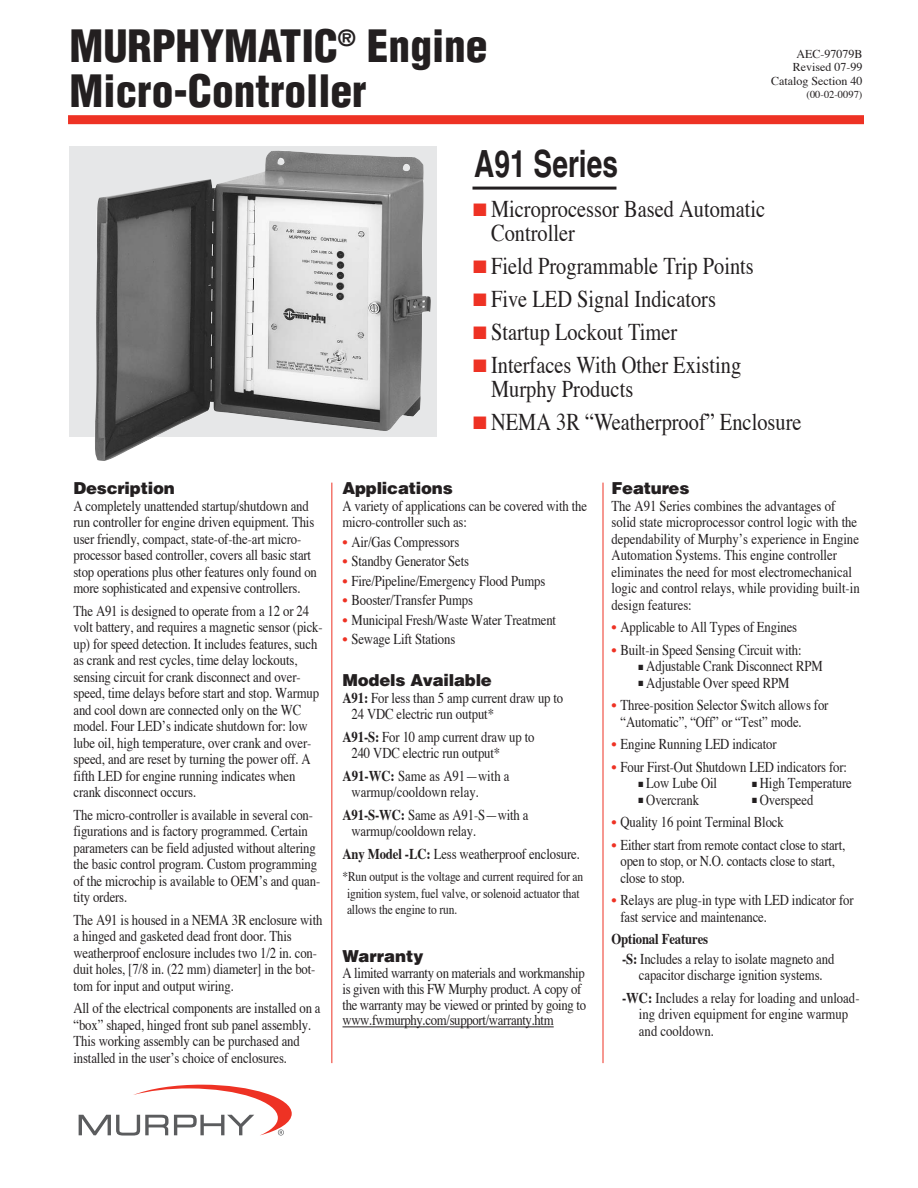
<style>
.page{position:relative;width:918px;height:1188px;background:#fff}
.page>*{position:absolute;margin:0;border:0;box-sizing:border-box;transform-origin:0 0}
.t1{font:900 condensed 43.5px/45px "Helvetica";color:#231f20}
.t2{font:700 37.5px "Helvetica";color:#231f20;scale:.75 1}
.t3{font:24px/24px "Times";color:#231f20;scale:.85 1}
.t4{font:900 16.5px "Helvetica";letter-spacing:-.015em;color:#231f20}
.t5{font:15px/16.5px "Times";letter-spacing:-.01em;color:#231f20;scale:.85 1}
.t6{font:13.5px/16.5px "Times";letter-spacing:-.01em;color:#231f20;scale:.85 1}
.t7{font:12px/13.5px "Times";color:#231f20;text-align:right}
.t8{font:10.5px "Times";color:#231f20}
.s1{color:#ee3224}
.s2{font-weight:700;color:#ee3224}
.s3{font-weight:700}
</style>
<div class="page">
<hr style="left:472px;top:187px;width:144px;height:3px;background:#231f20">
<hr style="left:342px;top:1026px;width:212px;height:1px;background:#231f20">
<hr style="left:332px;top:483px;width:1px;height:580px;background:#ee3224">
<hr style="left:603px;top:483px;width:1px;height:580px;background:#ee3224">
<div style="left:69px;top:146px;width:367px;height:291px;background:#e6e7e8"></div>
<img style="left:95px;top:150px;width:336px;height:311px">
<div style="left:68px;top:115px;width:796px;height:9px;background:#ee3224"></div>
<svg style="left:79px;top:1085px;width:213px;height:51px"></svg>
<h1 class="t1" style="left:70px;top:27px;width:420px">MURPHYMATIC<sup>®</sup> Engine<br>Micro-Controller</h1>
<p class="t7" style="left:771px;top:48px;width:93px">AEC-97079B<br>Revised 07-99<br>Catalog Section 40</p>
<p class="t8" style="left:807px;top:90px;width:57px">(00-02-0097)</p>
<p class="t4" style="left:74px;top:483px;width:103px">Description</p>
<p class="t5" style="left:74px;top:499px;width:288px">A completely unattended startup/shutdown and run controller for engine driven equipment. This user friendly, compact, state-of-the-art micro&shy;processor based controller, covers all basic start stop operations plus other features only found on more sophisticated and expensive controllers.</p>
<p class="t5" style="left:74px;top:604px;width:295px">The A91 is designed to operate from a 12 or 24 volt battery, and requires a magnetic sensor (pick&shy;up) for speed detection. It includes features, such as crank and rest cycles, time delay lockouts, sensing circuit for crank disconnect and over&shy;speed, time delays before start and stop. Warmup and cool down are connected only on the WC model. Four LED’s indicate shutdown for: low lube oil, high temperature, over crank and over&shy;speed, and are reset by turning the power off. A fifth LED for engine running indicates when crank disconnect occurs.</p>
<p class="t5" style="left:74px;top:808px;width:292px">The micro-controller is available in several con&shy;figurations and is factory programmed. Certain parameters can be field adjusted without altering the basic control program. Custom programming of the microchip is available to OEM’s and quan&shy;tity orders.</p>
<p class="t5" style="left:74px;top:913px;width:294px">The A91 is housed in a NEMA 3R enclosure with a hinged and gasketed dead front door. This weatherproof enclosure includes two 1/2 in. con&shy;duit holes, [7/8 in. (22 mm) diameter] in the bot&shy;tom for input and output wiring.</p>
<p class="t5" style="left:74px;top:1001px;width:292px">All of the electrical components are installed on a “box” shaped, hinged front sub panel assembly.<br>This working assembly can be purchased and installed in the user’s choice of enclosures.</p>
<h2 class="t2" style="left:474px;top:150px;width:193px">A91 Series</h2>
<h3 class="t3" style="left:491px;top:199px;width:324px;text-indent:-18px"><span class="s1">■</span> Microprocessor Based Automatic<br>Controller</h3>
<h3 class="t3" style="left:473px;top:256px;width:332px"><span class="s1">■</span> Field Programmable Trip Points</h3>
<h3 class="t3" style="left:473px;top:289px;width:287px"><span class="s1">■</span> Five LED Signal Indicators</h3>
<h3 class="t3" style="left:473px;top:322px;width:242px"><span class="s1">■</span> Startup Lockout Timer</h3>
<h3 class="t3" style="left:491px;top:355px;width:296px;text-indent:-18px"><span class="s1">■</span> Interfaces With Other Existing<br>Murphy Products</h3>
<h3 class="t3" style="left:473px;top:412px;width:388px"><span class="s1">■</span> NEMA 3R “Weatherproof” Enclosure</h3>
<p class="t4" style="left:342px;top:483px;width:112px">Applications</p>
<p class="t5" style="left:342px;top:499px;width:289px">A variety of applications can be covered with the micro-controller such as:</p>
<p class="t5" style="left:342px;top:535px;width:139px"><span class="s2">•</span> Air/Gas Compressors</p>
<p class="t5" style="left:342px;top:554px;width:151px"><span class="s2">•</span> Standby Generator Sets</p>
<p class="t5" style="left:342px;top:574px;width:240px"><span class="s2">•</span> Fire/Pipeline/Emergency Flood Pumps</p>
<p class="t5" style="left:342px;top:593px;width:155px"><span class="s2">•</span> Booster/Transfer Pumps</p>
<p class="t5" style="left:342px;top:613px;width:253px"><span class="s2">•</span> Municipal Fresh/Waste Water Treatment</p>
<p class="t5" style="left:342px;top:632px;width:134px"><span class="s2">•</span> Sewage Lift Stations</p>
<p class="t4" style="left:342px;top:675px;width:151px">Models Available</p>
<p class="t5" style="left:351px;top:691px;width:251px;text-indent:-9px"><span class="s3">A91:</span> For less than 5 amp current draw up to<br>24 VDC electric run output*</p>
<p class="t5" style="left:351px;top:730px;width:217px;text-indent:-9px"><span class="s3">A91-S:</span> For 10 amp current draw up to<br>240 VDC electric run output*</p>
<p class="t5" style="left:351px;top:769px;width:188px;text-indent:-9px"><span class="s3">A91-WC:</span> Same as A91—with a warmup/cooldown relay.</p>
<p class="t5" style="left:351px;top:808px;width:210px;text-indent:-9px"><span class="s3">A91-S-WC:</span> Same as A91-S—with a warmup/cooldown relay.</p>
<p class="t5" style="left:342px;top:847px;width:281px"><span class="s3">Any Model -LC:</span> Less weatherproof enclosure.</p>
<p class="t6" style="left:347px;top:870px;width:280px;text-indent:-5px">*Run output is the voltage and current required for an ignition system, fuel valve, or solenoid actuator that allows the engine to run.</p>
<p class="t4" style="left:342px;top:951px;width:82px">Warranty</p>
<p class="t5" style="left:342px;top:967px;width:288px;line-height:15.8px">A limited warranty on materials and workmanship is given with this FW Murphy product. A copy of the warranty may be viewed or printed by going to www.fwmurphy.com/support/warranty.htm</p>
<p class="t4" style="left:612px;top:483px;width:79px">Features</p>
<p class="t5" style="left:612px;top:499px;width:294px">The A91 Series combines the advantages of solid state microprocessor control logic with the dependability of Murphy’s experience in Engine Automation Systems. This engine controller eliminates the need for most electromechanical logic and control relays, while providing built-in design features:</p>
<p class="t5" style="left:612px;top:620px;width:220px"><span class="s2">•</span> Applicable to All Types of Engines</p>
<p class="t5" style="left:612px;top:643px;width:225px"><span class="s2">•</span> Built-in Speed Sensing Circuit with:</p>
<p class="t5" style="left:639px;top:659px;width:218px">■ Adjustable Crank Disconnect RPM</p>
<p class="t5" style="left:639px;top:676px;width:179px">■ Adjustable Over speed RPM</p>
<p class="t5" style="left:621px;top:698px;width:246px;text-indent:-9px"><span class="s2">•</span> Three-position Selector Switch allows for “Automatic”, “Off” or “Test” mode.</p>
<p class="t5" style="left:612px;top:737px;width:196px"><span class="s2">•</span> Engine Running LED indicator</p>
<p class="t5" style="left:612px;top:760px;width:279px"><span class="s2">•</span> Four First-Out Shutdown LED indicators for:</p>
<p class="t5" style="left:639px;top:776px;width:94px">■ Low Lube Oil</p>
<p class="t5" style="left:752px;top:776px;width:119px">■ High Temperature</p>
<p class="t5" style="left:639px;top:793px;width:73px">■ Overcrank</p>
<p class="t5" style="left:752px;top:793px;width:74px">■ Overspeed</p>
<p class="t5" style="left:612px;top:815px;width:204px"><span class="s2">•</span> Quality 16 point Terminal Block</p>
<p class="t5" style="left:621px;top:838px;width:266px;text-indent:-9px"><span class="s2">•</span> Either start from remote contact close to start, open to stop, or N.O. contacts close to start, close to stop.</p>
<p class="t5" style="left:621px;top:893px;width:276px;text-indent:-9px"><span class="s2">•</span> Relays are plug-in type with LED indicator for fast service and maintenance.</p>
<p class="t5" style="left:622px;top:931px;width:251px;line-height:19.5px;text-indent:-11px"><span class="s3">Optional Features<br>-S:</span> Includes a relay to isolate magneto and</p>
<p class="t5" style="left:622px;top:965px;width:281px;line-height:22.5px;text-indent:17px">capacitor discharge ignition systems.<br><span class="s3">-WC:</span> Includes a relay for loading and unload-</p>
<p class="t5" style="left:639px;top:1007px;width:248px">ing driven equipment for engine warmup and cooldown.</p>
</div>
